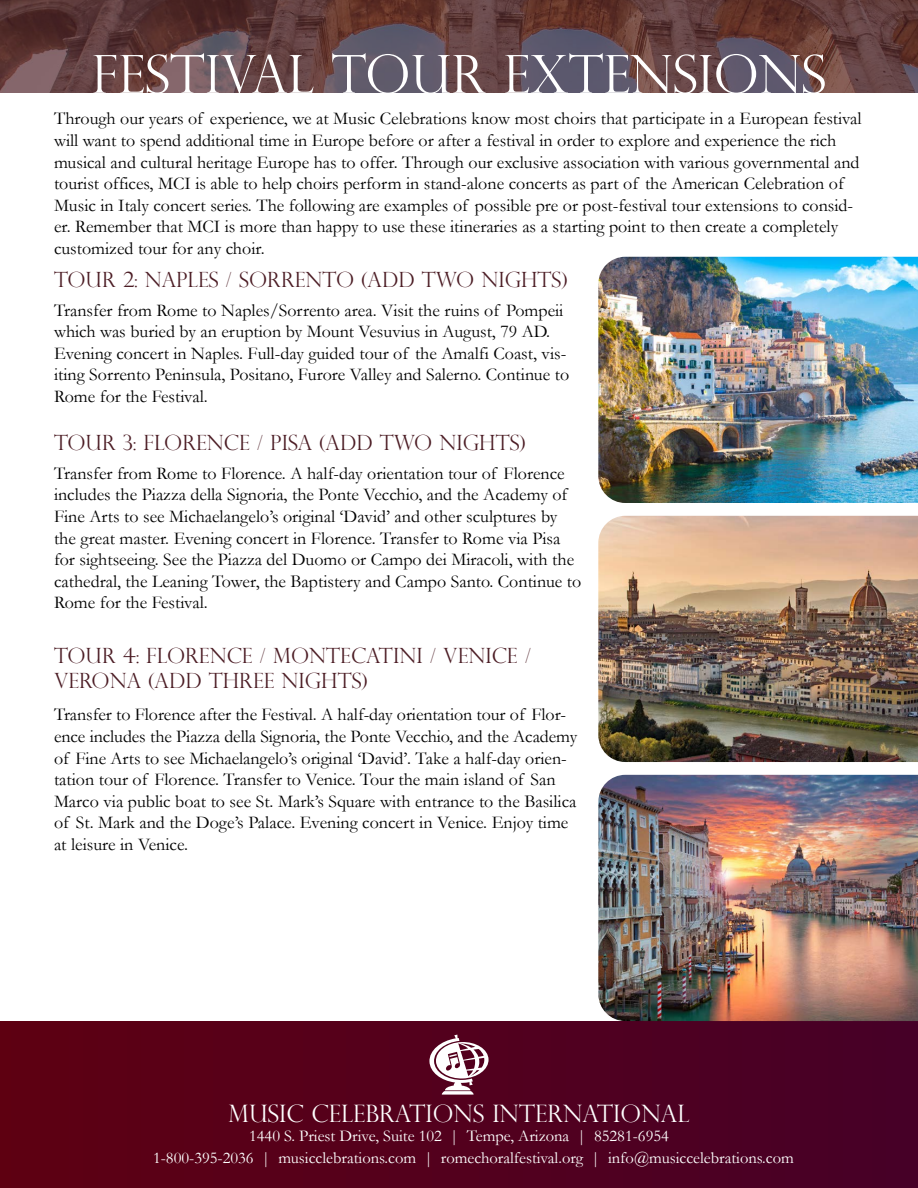
<style>
.page{position:relative;width:918px;height:1188px;background:#fff}
.page>*{position:absolute;margin:0;border:0;box-sizing:border-box;transform-origin:0 0}
.t1{font:300 52.5px "Perpetua Titling";color:#fff}
.t2{font:300 24px "Perpetua Titling";color:#fff}
.t3{font:300 21px/25.2px "Perpetua Titling";color:#4c1d25}
.t4{font:18px/21.6px "Garamond";color:#000101}
.t5{font:16.5px "Garamond";color:#fff}
</style>
<div class="page">
<div style="left:0;top:1021px;width:918px;height:167px;background:#53001d"></div>
<svg style="left:0;top:0;width:918px;height:92px;background:#624446"></svg>
<svg style="left:429px;top:1035px;width:60px;height:60px"></svg>
<img style="left:598px;top:257px;width:320px;height:246px">
<img style="left:598px;top:516px;width:320px;height:246px">
<img style="left:598px;top:775px;width:320px;height:246px">
<p class="t1" style="left:92px;top:42px;width:736px">FESTIVAL TOUR EXTENSIONS</p>
<p class="t4" style="left:54px;top:107px;width:809px">Through our years of experience, we at Music Celebrations know most choirs that participate in a European festival will want to spend additional time in Europe before or after a festival in order to explore and experience the rich musical and cultural heritage Europe has to offer. Through our exclusive association with various governmental and tourist offices, MCI is able to help choirs perform in stand-alone concerts as part of the American Celebration of Music in Italy concert series. The following are examples of possible pre or post-festival tour extensions to consid&shy;er. Remember that MCI is more than happy to use these itineraries as a starting point to then create a completely customized tour for any choir.</p>
<p class="t3" style="left:54px;top:266px;width:515px">TOUR 2: NAPLES / SORRENTO (ADD TWO NIGHTS)</p>
<p class="t4" style="left:54px;top:299px;width:517px">Transfer from Rome to Naples/Sorrento area. Visit the ruins of Pompeii which was buried by an eruption by Mount Vesuvius in August, 79 AD.<br>Evening concert in Naples. Full-day guided tour of the Amalfi Coast, vis&shy;iting Sorrento Peninsula, Positano, Furore Valley and Salerno. Continue to Rome for the Festival.</p>
<p class="t3" style="left:54px;top:429px;width:473px">TOUR 3: FLORENCE / PISA (ADD TWO NIGHTS)</p>
<p class="t4" style="left:54px;top:462px;width:529px">Transfer from Rome to Florence. A half-day orientation tour of Florence includes the Piazza della Signoria, the Ponte Vecchio, and the Academy of Fine Arts to see Michaelangelo’s original ‘David’ and other sculptures by the great master. Evening concert in Florence. Transfer to Rome via Pisa for sightseeing. See the Piazza del Duomo or Campo dei Miracoli, with the cathedral, the Leaning Tower, the Baptistery and Campo Santo. Continue to Rome for the Festival.</p>
<p class="t3" style="left:54px;top:642px;width:479px">TOUR 4: FLORENCE / MONTECATINI / VENICE /<br>VERONA (ADD THREE NIGHTS)</p>
<p class="t4" style="left:54px;top:703px;width:525px">Transfer to Florence after the Festival. A half-day orientation tour of Flor&shy;ence includes the Piazza della Signoria, the Ponte Vecchio, and the Academy of Fine Arts to see Michaelangelo’s original ‘David’. Take a half-day orien&shy;tation tour of Florence. Transfer to Venice. Tour the main island of San Marco via public boat to see St. Mark’s Square with entrance to the Basilica of St. Mark and the Doge’s Palace. Evening concert in Venice. Enjoy time at leisure in Venice.</p>
<p class="t2" style="left:229px;top:1099px;width:462px">MUSIC CELEBRATIONS INTERNATIONAL</p>
<p class="t5" style="left:249px;top:1125px;width:421px">1440 S. Priest Drive, Suite 102 | Tempe, Arizona | 85281-6954</p>
<p class="t5" style="left:153px;top:1146px;width:642px">1-800-395-2036 | musicclebrations.com | romechoralfestival.org | info@musiccelebrations.com</p>
</div>
